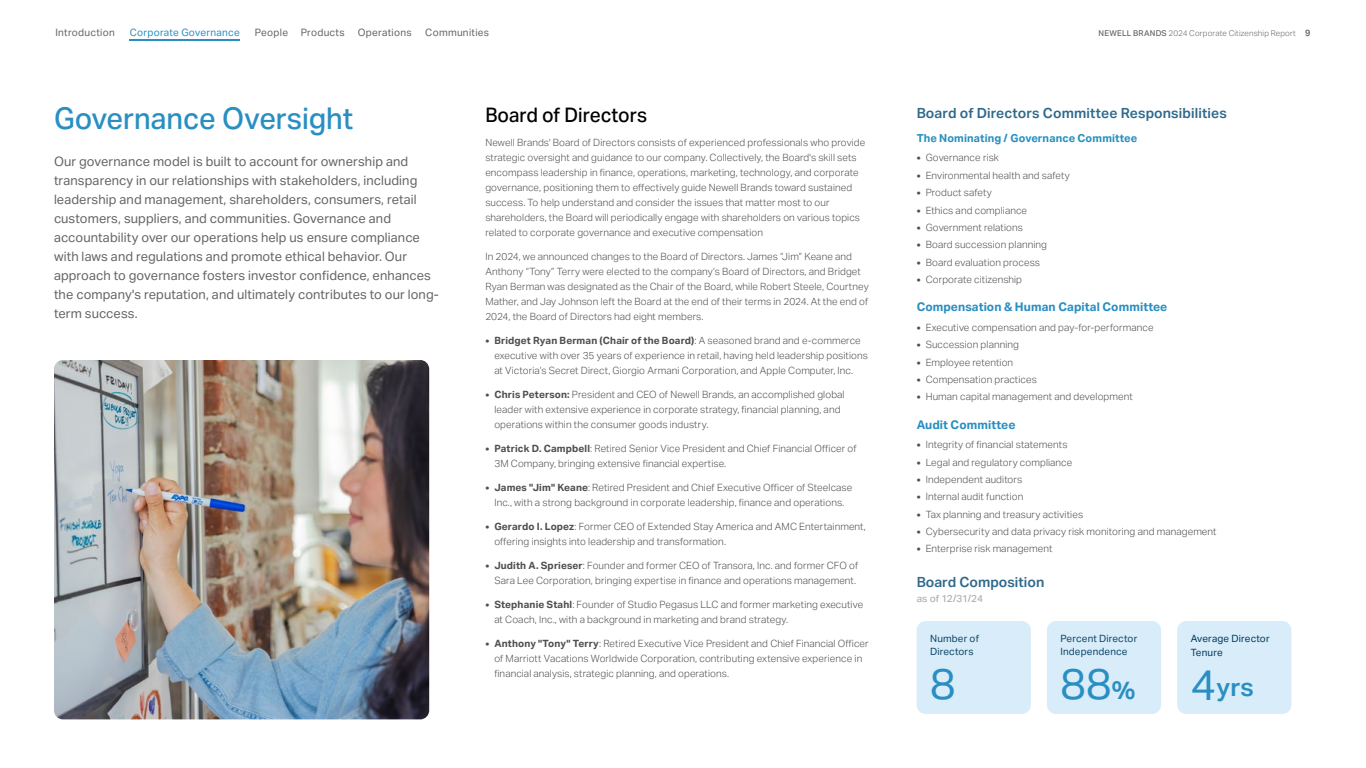
<style>
.page{position:relative;width:1366px;height:768px;background:#fff}
.page>*{position:absolute;margin:0;border:0;box-sizing:border-box;transform-origin:0 0}
.t1{font:43px "Aktiv Grotesk";color:#298fc2}
.t2{font:500 30px "Aktiv Grotesk";color:#298fc2;scale:.96 1}
.t3{font:600 25.1px "Aktiv Grotesk";color:#298fc2}
.t4{font:500 20px "Aktiv Grotesk";color:#000;scale:.95 1}
.t5{font:600 14px "Aktiv Grotesk";letter-spacing:.005em;color:#2f698b}
.t6{font:13px/19px "Aktiv Grotesk";letter-spacing:.005em;color:#656567}
.t7{font:700 12px "Aktiv Grotesk";letter-spacing:.005em;color:#298fc2}
.t8{font:700 11px "Aktiv Grotesk";letter-spacing:.01em;color:#298fc2}
.t9{font:10.2px "Aktiv Grotesk";letter-spacing:.02em;color:#656567}
.t10{font:10.2px "Aktiv Grotesk";letter-spacing:.02em;color:#298fc2}
.t11{font:300 10px/15px "Aktiv Grotesk";letter-spacing:.01em;color:#4f4f52}
.t12{font:10px/13px "Aktiv Grotesk";letter-spacing:.015em;color:#0f4766}
.t13{font:10px/14px "Aktiv Grotesk";letter-spacing:.01em;color:#003b5c}
.t14{font:500 10px "Aktiv Grotesk";letter-spacing:-.015em;color:#b3b0ad}
.t15{font:300 8px "Aktiv Grotesk";letter-spacing:.02em;color:#656567}
.s1{font-weight:500}
.s2{font-weight:600;font-size:9px}
.s3{font-weight:700}
.s4{font-weight:600;font-size:25.1px}
.s5{font-weight:400;font-size:43px}
</style>
<div class="page">
<div style="left:917px;top:621px;width:114px;height:93px;background:#d8ecf9;border-radius:9px"></div>
<div style="left:1047px;top:621px;width:114px;height:93px;background:#d8ecf9;border-radius:9px"></div>
<div style="left:1177px;top:621px;width:114px;height:93px;background:#d8ecf9;border-radius:9px"></div>
<img style="left:54px;top:360px;width:375px;height:359px">
<hr style="left:130px;top:40px;width:110px;height:1px;background:#298fc2">
<p class="t9" style="left:55px;top:27px;width:61px">Introduction</p>
<p class="t10" style="left:130px;top:26px;width:112px">Corporate Governance</p>
<p class="t9" style="left:255px;top:26px;width:91px">People Products</p>
<p class="t9" style="left:358px;top:26px;width:55px">Operations</p>
<p class="t9" style="left:425px;top:26px;width:65px">Communities</p>
<p class="t15" style="left:1099px;top:28px;width:213px"><span class="s1">NEWELL BRANDS</span> 2024 Corporate Citizenship Report <span class="s2">9</span></p>
<h2 class="t2" style="left:54px;top:102px;width:313px">Governance Oversight</h2>
<p class="t6" style="left:54px;top:152px;width:386px">Our governance model is built to account for ownership and transparency in our relationships with stakeholders, including leadership and management, shareholders, consumers, retail customers, suppliers, and communities. Governance and accountability over our operations help us ensure compliance with laws and regulations and promote ethical behavior. Our approach to governance fosters investor confidence, enhances the company's reputation, and ultimately contributes to our long&shy;term success.</p>
<h3 class="t4" style="left:485px;top:104px;width:172px">Board of Directors</h3>
<p class="t11" style="left:485px;top:135px;width:382px">Newell Brands' Board of Directors consists of experienced professionals who provide strategic oversight and guidance to our company. Collectively, the Board's skill sets encompass leadership in finance, operations, marketing, technology, and corporate governance, positioning them to effectively guide Newell Brands toward sustained success. To help understand and consider the issues that matter most to our shareholders, the Board will periodically engage with shareholders on various topics related to corporate governance and executive compensation</p>
<p class="t11" style="left:485px;top:249px;width:385px">In 2024, we announced changes to the Board of Directors. James “Jim” Keane and Anthony “Tony” Terry were elected to the company’s Board of Directors, and Bridget Ryan Berman was designated as the Chair of the Board, while Robert Steele, Courtney Mather, and Jay Johnson left the Board at the end of their terms in 2024. At the end of 2024, the Board of Directors had eight members.</p>
<p class="t11" style="left:494px;top:333px;width:375px;text-indent:-9px"><span class="s3">• Bridget Ryan Berman (Chair of the Board)</span>: A seasoned brand and e-commerce executive with over 35 years of experience in retail, having held leadership positions at Victoria’s Secret Direct, Giorgio Armani Corporation, and Apple Computer, Inc.</p>
<p class="t11" style="left:494px;top:387px;width:352px;text-indent:-9px"><span class="s3">• Chris Peterson:</span> President and CEO of Newell Brands, an accomplished global leader with extensive experience in corporate strategy, financial planning, and operations within the consumer goods industry.</p>
<p class="t11" style="left:494px;top:441px;width:364px;text-indent:-9px"><span class="s3">• Patrick D. Campbell</span>: Retired Senior Vice President and Chief Financial Officer of<br>3M Company, bringing extensive financial expertise.</p>
<p class="t11" style="left:485px;top:480px;width:369px;text-align:center"><span class="s3">• James "Jim" Keane</span>: Retired President and Chief Executive Officer of Steelcase<br>Inc., with a strong background in corporate leadership, finance and operations.</p>
<p class="t11" style="left:494px;top:519px;width:373px;text-indent:-9px"><span class="s3">• Gerardo I. Lopez</span>: Former CEO of Extended Stay America and AMC Entertainment, offering insights into leadership and transformation.</p>
<p class="t11" style="left:485px;top:558px;width:374px;text-align:right"><span class="s3">• Judith A. Sprieser</span>: Founder and former CEO of Transora, Inc. and former CFO of<br>Sara Lee Corporation, bringing expertise in finance and operations management.</p>
<p class="t11" style="left:494px;top:597px;width:371px;text-indent:-9px"><span class="s3">• Stephanie Stahl</span>: Founder of Studio Pegasus LLC and former marketing executive at Coach, Inc., with a background in marketing and brand strategy.</p>
<p class="t11" style="left:494px;top:636px;width:376px;text-indent:-9px"><span class="s3">• Anthony "Tony" Terry</span>: Retired Executive Vice President and Chief Financial Officer of Marriott Vacations Worldwide Corporation, contributing extensive experience in financial analysis, strategic planning, and operations.</p>
<h3 class="t5" style="left:917px;top:105px;width:312px">Board of Directors Committee Responsibilities</h3>
<p class="t8" style="left:917px;top:132px;width:222px">The Nominating / Governance Committee</p>
<p class="t11" style="left:917px;top:151px;width:84px"><span class="s3">•</span> Governance risk</p>
<p class="t11" style="left:917px;top:168px;width:155px"><span class="s3">•</span> Environmental health and safety</p>
<p class="t11" style="left:917px;top:185px;width:77px"><span class="s3">•</span> Product safety</p>
<p class="t11" style="left:917px;top:203px;width:112px"><span class="s3">•</span> Ethics and compliance</p>
<p class="t11" style="left:917px;top:220px;width:108px"><span class="s3">•</span> Government relations</p>
<p class="t11" style="left:917px;top:237px;width:132px"><span class="s3">•</span> Board succession planning</p>
<p class="t11" style="left:917px;top:255px;width:125px"><span class="s3">•</span> Board evaluation process</p>
<p class="t11" style="left:917px;top:272px;width:107px"><span class="s3">•</span> Corporate citizenship</p>
<p class="t7" style="left:917px;top:300px;width:252px">Compensation &amp; Human Capital Committee</p>
<p class="t11" style="left:917px;top:320px;width:238px"><span class="s3">•</span> Executive compensation and pay-for-performance</p>
<p class="t11" style="left:917px;top:337px;width:104px"><span class="s3">•</span> Succession planning</p>
<p class="t11" style="left:917px;top:355px;width:98px"><span class="s3">•</span> Employee retention</p>
<p class="t11" style="left:917px;top:372px;width:122px"><span class="s3">•</span> Compensation practices</p>
<p class="t11" style="left:917px;top:389px;width:218px"><span class="s3">•</span> Human capital management and development</p>
<p class="t7" style="left:917px;top:418px;width:100px">Audit Committee</p>
<p class="t11" style="left:917px;top:437px;width:152px"><span class="s3">•</span> Integrity of financial statements</p>
<p class="t11" style="left:917px;top:455px;width:157px"><span class="s3">•</span> Legal and regulatory compliance</p>
<p class="t11" style="left:917px;top:472px;width:107px"><span class="s3">•</span> Independent auditors</p>
<p class="t11" style="left:917px;top:489px;width:108px"><span class="s3">•</span> Internal audit function</p>
<p class="t11" style="left:917px;top:507px;width:168px"><span class="s3">•</span> Tax planning and treasury activities</p>
<p class="t11" style="left:917px;top:524px;width:301px"><span class="s3">•</span> Cybersecurity and data privacy risk monitoring and management</p>
<p class="t11" style="left:917px;top:541px;width:137px"><span class="s3">•</span> Enterprise risk management</p>
<h3 class="t5" style="left:917px;top:573px;width:129px">Board Composition</h3>
<p class="t14" style="left:917px;top:592px;width:68px">as of 12/31/24</p>
<p class="t12" style="left:930px;top:632px;width:50px">Number of<br>Directors</p>
<h1 class="t1" style="left:930px;top:659px;width:27px">8</h1>
<p class="t12" style="left:1060px;top:632px;width:78px">Percent Director<br>Independence</p>
<h1 class="t1" style="left:1060px;top:659px;width:77px">88<span class="s4">%</span></h1>
<p class="t13" style="left:1191px;top:631px;width:80px">Average Director<br>Tenure</p>
<h3 class="t3" style="left:1191px;top:673px;width:65px"><span class="s5">4</span>yrs</h3>
</div>
